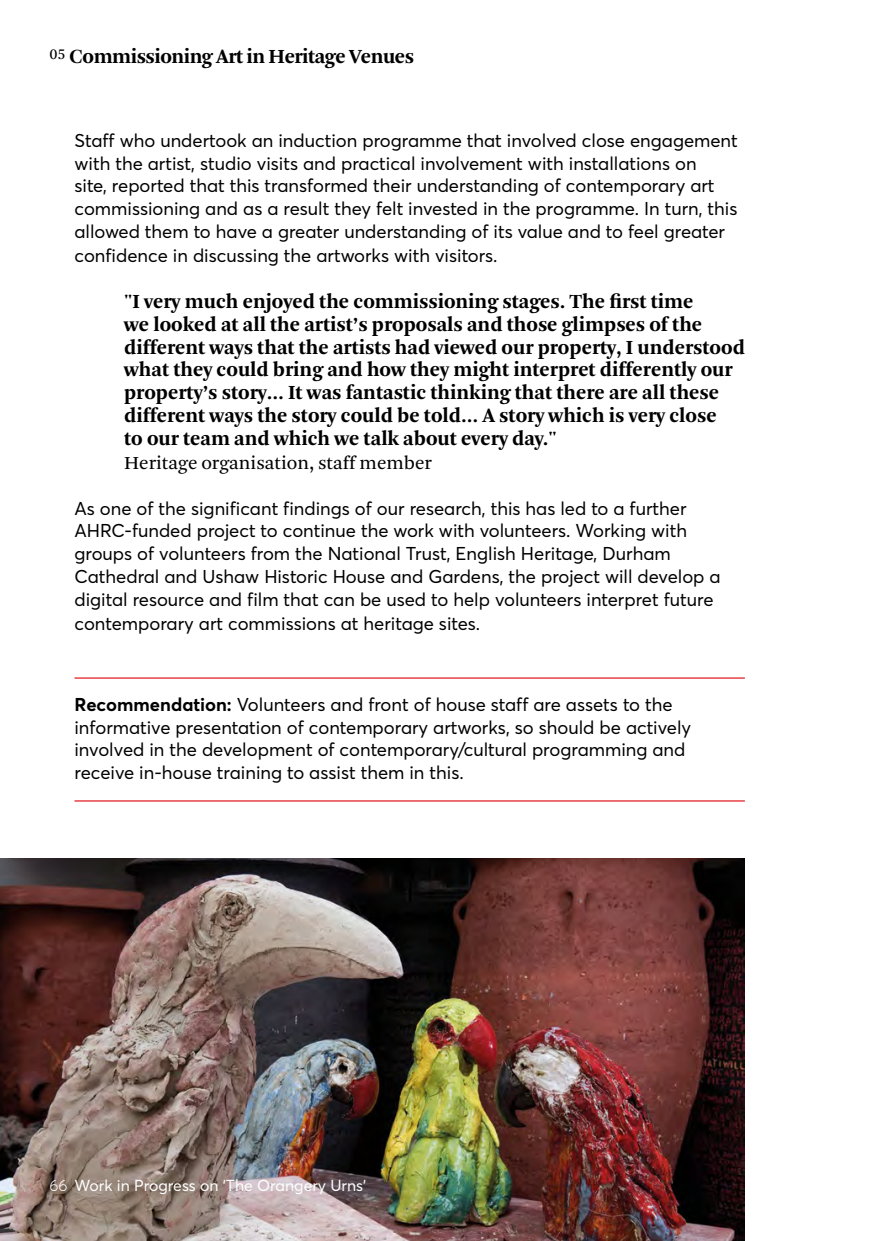
<style>
.page{position:relative;width:874px;height:1241px;background:#fff}
.page>*{position:absolute;margin:0;border:0;box-sizing:border-box;transform-origin:0 0}
.t1{font:700 21px/22.8px "Arnhem";color:#000}
.t2{font:700 21px "Arnhem";letter-spacing:-.02em;color:#000}
.t3{font:19.25px "Arnhem Blond";color:#000}
.t4{font:18.38px/22.8px "Averta Std";color:#000}
.t5{font:15.75px "Averta Std";color:#fff}
.s1{color:#fff}
.s2{font-weight:700}
.s3{font-weight:300}
</style>
<div class="page">
<hr style="left:74px;top:677px;width:670px;height:2px;background:#ea5c60">
<hr style="left:74px;top:800px;width:670px;height:1px;background:#ea5c60">
<img style="left:0;top:858px;width:744px;height:382px">
<p class="t2" style="left:50px;top:45px;width:374px"><sup>05</sup> Commissioning Art in Heritage Venues<span class="s1">s</span></p>
<p class="t4" style="left:74px;top:128px;width:664px">Staff who undertook an induction programme that involved close engagement with the artist, studio visits and practical involvement with installations on<br>site, reported that this transformed their understanding of contemporary art commissioning and as a result they felt invested in the programme. In turn, this allowed them to have a greater understanding of its value and to feel greater</p>
<p class="t4" style="left:74px;top:244px;width:424px">confidence in discussing the artworks with visitors.</p>
<p class="t1" style="left:124px;top:290px;width:622px">"I very much enjoyed the commissioning stages. The first time<br>we looked at all the artist’s proposals and those glimpses of the different ways that the artists had viewed our property, I understood what they could bring and how they might interpret differently our property’s story… It was fantastic thinking that there are all these different ways the story could be told… A story which is very close<br>to our team and which we talk about every day."</p>
<p class="t3" style="left:124px;top:452px;width:309px">Heritage organisation, staff member</p>
<p class="t4" style="left:74px;top:496px;width:647px">As one of the significant findings of our research, this has led to a further AHRC-funded project to continue the work with volunteers. Working with groups of volunteers from the National Trust, English Heritage, Durham Cathedral and Ushaw Historic House and Gardens, the project will develop a digital resource and film that can be used to help volunteers interpret future</p>
<p class="t4" style="left:74px;top:611px;width:407px">contemporary art commissions at heritage sites.</p>
<p class="t4" style="left:74px;top:692px;width:617px"><span class="s2">Recommendation:</span> Volunteers and front of house staff are assets to the informative presentation of contemporary artworks, so should be actively involved in the development of contemporary/cultural programming and receive in-house training to assist them in this.</p>
<p class="t5" style="left:50px;top:1174px;width:318px"><span class="s3">66</span> Work in Progress on ‘The Orangery Urns’</p>
</div>
